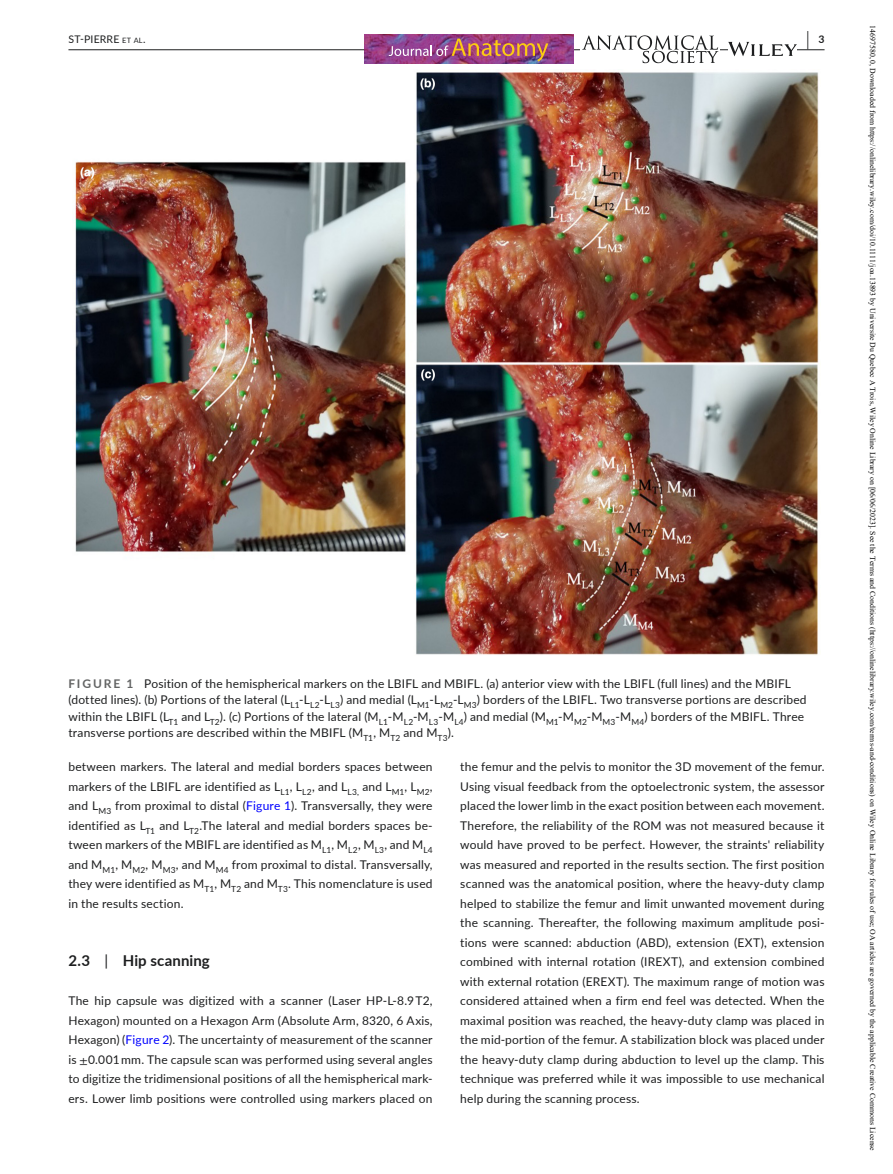
<style>
.page{position:relative;width:893px;height:1174px;background:#fff}
.page>*{position:absolute;margin:0;border:0;box-sizing:border-box;transform-origin:0 0}
.t1{font:19.5px "Lato Bold 2";color:#1d1e1f;scale:.43 1}
.t2{font:700 15px "Lato";letter-spacing:.005em;color:#1d1e1f}
.t3{font:12px/19.5px "Lato";letter-spacing:.015em;color:#1d1e1f;text-align:justify}
.t4{font:10.5px "Lato";letter-spacing:.02em;color:#1d1e1f}
.t5{font:7.8px "Times New Roman";color:#000}
.s1{font-size:7.35px}
.s2{font-family:"Lato Regular 2"}
.s3{font-weight:700;color:#636464}
.s4{color:#00f}
.s5{font-family:"Lato Regular 2";color:#00f}
.s6{font-family:"Lato Regular 2";font-weight:400}
.s7{font-family:"STIX"}
</style>
<div class="page">
<hr style="left:68px;top:49px;width:756px;height:1px;background:#1d1e1f">
<img style="left:364px;top:34px;width:209px;height:30px">
<img style="left:389px;top:39px;width:159px;height:22px">
<img style="left:581px;top:35px;width:139px;height:29px">
<svg style="left:728px;top:42px;width:69px;height:14px"></svg>
<img style="left:75px;top:72px;width:744px;height:583px">
<p class="t4" style="left:68px;top:31px;width:79px">ST- PIERRE <span class="s1">et al</span><span class="s2">.</span></p>
<h1 class="t1" style="left:807px;top:25px;width:43px">| <sup>3</sup></h1>
<p class="t3" style="left:68px;top:674px;width:740px;line-height:16.5px;text-align:left"><span class="s3">FIGURE 1</span> Position of the hemispherical markers on the LBIFL and MBIFL. (a) anterior view with the LBIFL (full lines) and the MBIFL (dotted lines). (b) Portions of the lateral (L<sub>L1</sub>-L<sub>L2</sub>-L<sub>L3</sub>) and medial (L<sub>M1</sub>-L<sub>M2</sub>-L<sub>M3</sub>) borders of the LBIFL. Two transverse portions are described within the LBIFL (L<sub>T1</sub> <span class="s2">and L</span><sub>T2</sub>). (c) Portions of the lateral (M<sub>L1</sub>-M<sub>L2</sub>-M<sub>L3</sub>-M<sub>L4</sub>) and medial (M<sub>M1</sub>-M<sub>M2</sub>-M<sub>M3</sub>-M<sub>M4</sub>) borders of the MBIFL. Three transverse portions are described within the MBIFL (M<sub>T1</sub>, M<sub>T2</sub> and M<sub>T3</sub>).</p>
<p class="t3" style="left:68px;top:756px;width:366px">between markers. The lateral and medial borders spaces between markers of the LBIFL are identified as L<sub>L1</sub>, L<sub>L2</sub>, and L<sub>L3,</sub> <span class="s2">and L</span><sub>M1</sub>, L<sub>M2</sub>, <span class="s2">and L</span><sub>M3</sub> from proximal to distal (<span class="s4">Figure</span> <span class="s5">1</span>). Transversally, they were identified as L<sub>T1</sub> <span class="s2">and L</span><sub>T2</sub>.The lateral and medial borders spaces be&shy;tween markers of the MBIFL are identified as M<sub>L1</sub>, M<sub>L2</sub>, M<sub>L3</sub>, and M<sub>L4 </sub>and M<sub>M1</sub>, M<sub>M2</sub>, M<sub>M3</sub>, and M<sub>M4</sub> from proximal to distal. Transversally, they were identified as M<sub>T1</sub>, M<sub>T2</sub> and M<sub>T3</sub>. This nomenclature is used in the results section.</p>
<p class="t2" style="left:68px;top:950px;width:143px">2.3 <span class="s6">|</span> Hip scanning</p>
<p class="t3" style="left:68px;top:990px;width:366px">The hip capsule was digitized with a scanner (Laser HP-L-8.9 T2, Hexagon) mounted on a Hexagon Arm (Absolute Arm, 8320, 6 Axis, Hexagon) (<span class="s4">Figure</span> <span class="s5">2</span>). The uncertainty of measurement of the scanner is <span class="s7">±</span>0.001 mm. The capsule scan was performed using several angles to digitize the tridimensional positions of all the hemispherical mark&shy;ers. Lower limb positions were controlled using markers placed on</p>
<p class="t3" style="left:460px;top:756px;width:366px">the femur and the pelvis to monitor the 3D movement of the femur.<br>Using visual feedback from the optoelectronic system, the assessor placed the lower limb in the exact position between each movement.<br>Therefore, the reliability of the ROM was not measured because it would have proved to be perfect. However, the straints' reliability was measured and reported in the results section. The first position scanned was the anatomical position, where the heavy-duty clamp helped to stabilize the femur and limit unwanted movement during the scanning. Thereafter, the following maximum amplitude posi&shy;tions were scanned: abduction (ABD), extension (EXT), extension combined with internal rotation (IREXT), and extension combined with external rotation (EREXT). The maximum range of motion was considered attained when a firm end feel was detected. When the maximal position was reached, the heavy-duty clamp was placed in the mid-portion of the femur. A stabilization block was placed under the heavy-duty clamp during abduction to level up the clamp. This technique was preferred while it was impossible to use mechanical help during the scanning process.</p>
<p class="t5" style="left:878px;top:25px;width:1127px;rotate:90deg">14697580, 0, Downloaded from https://onlinelibrary.wiley.com/doi/10.1111/joa.13893 by Universite Du Quebec A Trois, Wiley Online Library on [06/06/2023]. See the Terms and Conditions (https://onlinelibrary.wiley.com/terms-and-conditions) on Wiley Online Library for rules of use; OA articles are governed by the applicable Creative Commons License</p>
</div>
